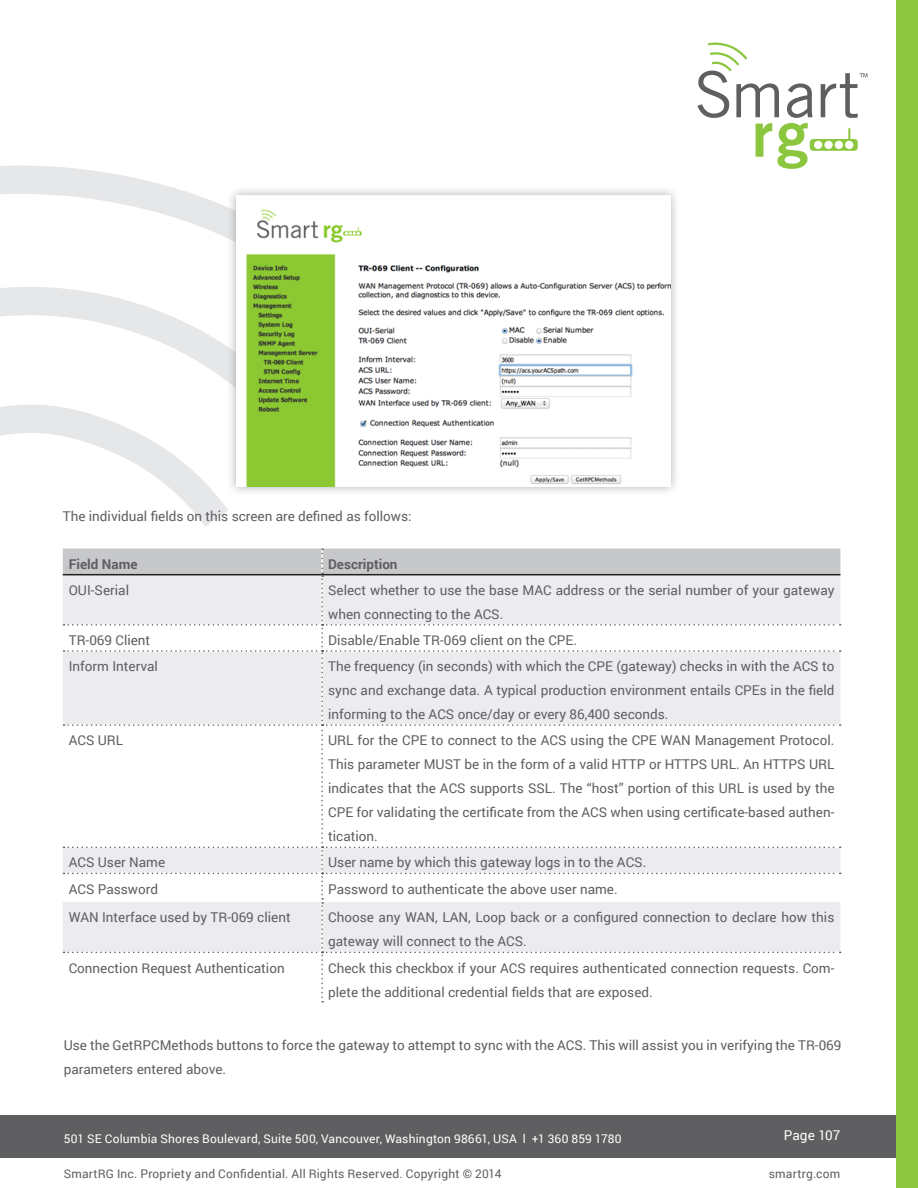
<style>
.page{position:relative;width:918px;height:1188px;background:#fff}
.page>*{position:absolute;margin:0;border:0;box-sizing:border-box;transform-origin:0 0}
.Body_Text{font:13.5px/24px "Roboto";color:#5f5f62}
.Bold_Body_Text{font:700 13.5px "Roboto";color:#5f5f62}
.t1{font:13.5px "Roboto";letter-spacing:.005em;color:#fff}
.t2{font:12px "Roboto";letter-spacing:.015em;color:#fff}
.t3{font:12px "Roboto";letter-spacing:.015em;color:#5f5f62}
</style>
<div class="page">
<svg style="left:0;top:165px;width:228px;height:361px"></svg>
<svg style="left:697px;top:42px;width:170px;height:127px"></svg>
<div style="left:0;top:1116px;width:918px;height:42px;background:#5f5f62"></div>
<div style="left:897px;top:0;width:21px;height:1188px;background:#8bc63e"></div>
<div style="left:226px;top:186px;width:454px;height:310px;background:#5f5f62;opacity:.5"></div>
<img style="left:236px;top:195px;width:434px;height:291px">
<svg style="left:63px;top:549px;width:778px;height:454px"></svg>
<p class="Body_Text" style="left:63px;top:504px;width:350px">The individual fields on this screen are defined as follows:</p>
<p class="Bold_Body_Text" style="left:69px;top:554px;width:70px">Field Name</p>
<p class="Bold_Body_Text" style="left:328px;top:554px;width:71px">Description</p>
<p class="Body_Text" style="left:69px;top:578px;width:62px">OUI-Serial</p>
<p class="Body_Text" style="left:328px;top:578px;width:508px">Select whether to use the base MAC address or the serial number of your gateway when connecting to the ACS.</p>
<p class="Body_Text" style="left:69px;top:628px;width:83px">TR-069 Client</p>
<p class="Body_Text" style="left:328px;top:628px;width:250px">Disable/Enable TR-069 client on the CPE.</p>
<p class="Body_Text" style="left:69px;top:654px;width:91px">Inform Interval</p>
<p class="Body_Text" style="left:328px;top:654px;width:508px;text-align:justify">The frequency (in seconds) with which the CPE (gateway) checks in with the ACS to sync and exchange data. A typical production environment entails CPEs in the field informing to the ACS once/day or every 86,400 seconds.</p>
<p class="Body_Text" style="left:69px;top:728px;width:56px">ACS URL</p>
<p class="Body_Text" style="left:328px;top:728px;width:508px;text-align:justify">URL for the CPE to connect to the ACS using the CPE WAN Management Protocol.<br>This parameter MUST be in the form of a valid HTTP or HTTPS URL. An HTTPS URL indicates that the ACS supports SSL. The “host” portion of this URL is used by the CPE for validating the certificate from the ACS when using certificate-based authen&shy;tication.</p>
<p class="Body_Text" style="left:69px;top:850px;width:98px">ACS User Name</p>
<p class="Body_Text" style="left:328px;top:850px;width:320px">User name by which this gateway logs in to the ACS.</p>
<p class="Body_Text" style="left:69px;top:876px;width:91px">ACS Password</p>
<p class="Body_Text" style="left:328px;top:876px;width:291px">Password to authenticate the above user name.</p>
<p class="Body_Text" style="left:69px;top:905px;width:223px">WAN Interface used by TR-069 client</p>
<p class="Body_Text" style="left:328px;top:905px;width:508px">Choose any WAN, LAN, Loop back or a configured connection to declare how this gateway will connect to the ACS.</p>
<p class="Body_Text" style="left:69px;top:955px;width:217px">Connection Request Authentication</p>
<p class="Body_Text" style="left:328px;top:955px;width:508px">Check this checkbox if your ACS requires authenticated connection requests. Com&shy;plete the additional credential fields that are exposed.</p>
<p class="Body_Text" style="left:64px;top:1033px;width:779px">Use the GetRPCMethods buttons to force the gateway to attempt to sync with the ACS. This will assist you in verifying the TR-069 parameters entered above.</p>
<p class="t2" style="left:64px;top:1130px;width:559px">501 SE Columbia Shores Boulevard, Suite 500, Vancouver, Washington 98661, USA l +1 360 859 1780</p>
<p class="t1" style="left:784px;top:1126px;width:58px">Page 107</p>
<p class="t3" style="left:64px;top:1165px;width:439px">SmartRG Inc. Propriety and Confidential. All Rights Reserved. Copyright © 2014</p>
<p class="t3" style="left:769px;top:1165px;width:73px">smartrg.com</p>
</div>
